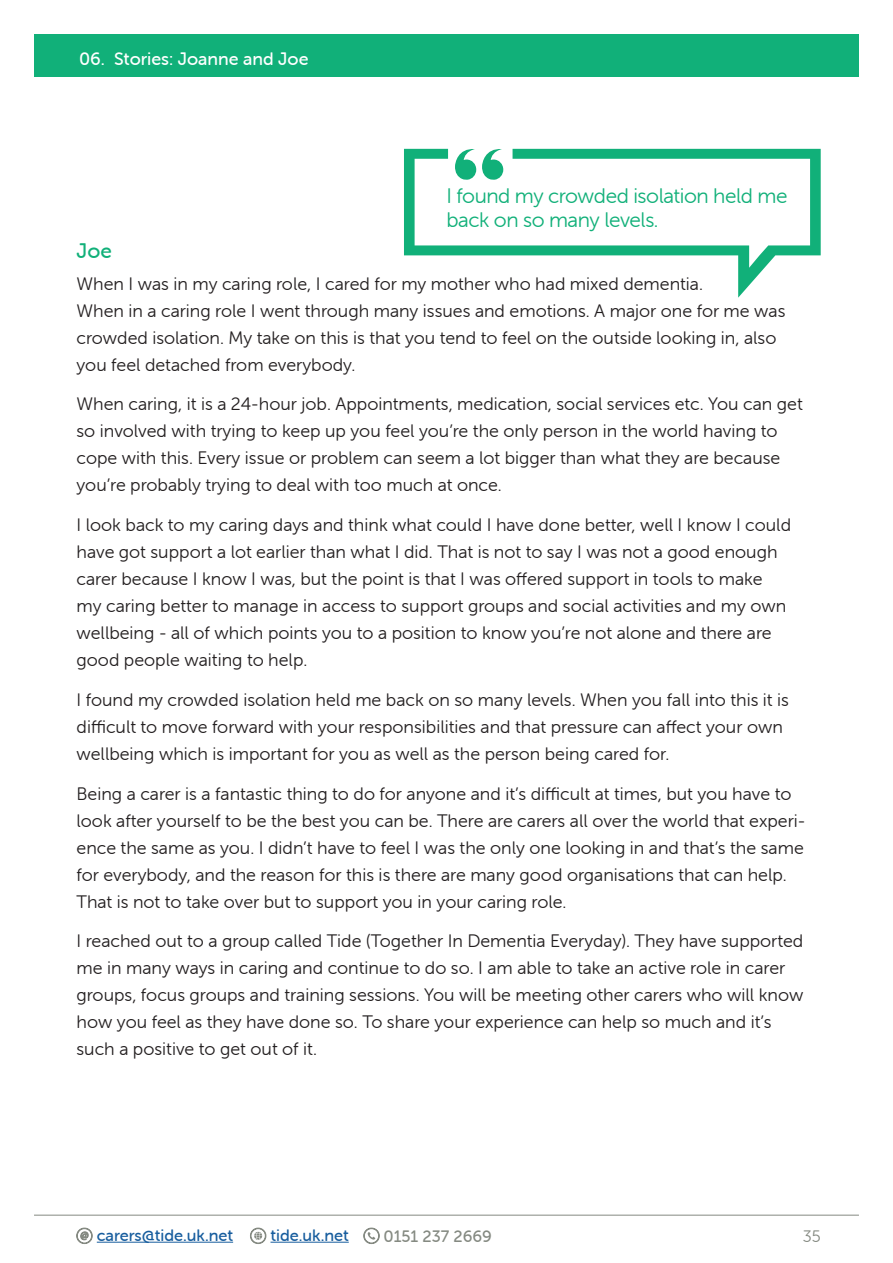
<style>
.page{position:relative;width:893px;height:1263px;background:#fff}
.page>*{position:absolute;margin:0;border:0;box-sizing:border-box;transform-origin:0 0}
.t1{font:21px/24px "Museo Sans Rounded 300";letter-spacing:-.02em;color:#11b079}
.t2{font:21px "Museo Sans Rounded 500";color:#11b079}
.t3{font:18px/27px "Museo Sans Rounded 300";color:#231f20}
.t4{font:18px "Museo Sans Rounded 500";color:#fff}
.t5{font:16.5px "Museo Sans Rounded 500";color:#175d9e}
.t6{font:16.5px "Museo Sans Rounded 500";color:#858a82}
.t7{font:16.5px "Museo Sans Rounded 300";color:#858a82}
</style>
<div class="page">
<hr style="left:270px;top:1242px;width:79px;height:1px;background:#175d9e">
<svg style="left:250px;top:1228px;width:16px;height:16px"></svg>
<hr style="left:97px;top:1242px;width:136px;height:1px;background:#175d9e">
<svg style="left:76px;top:1228px;width:17px;height:16px"></svg>
<svg style="left:363px;top:1228px;width:17px;height:16px"></svg>
<hr style="left:34px;top:1215px;width:825px;height:1px;background:#858a82">
<div style="left:34px;top:34px;width:825px;height:43px;background:#11b079"></div>
<svg style="left:404px;top:149px;width:417px;height:149px"></svg>
<p class="t4" style="left:79px;top:48px;width:231px">06. Stories: Joanne and Joe</p>
<p class="t1" style="left:446px;top:184px;width:342px">I found my crowded isolation held me back on so many levels.</p>
<p class="t2" style="left:77px;top:240px;width:37px">Joe</p>
<p class="t3" style="left:77px;top:270px;width:710px">When I was in my caring role, I cared for my mother who had mixed dementia.<br>When in a caring role I went through many issues and emotions. A major one for me was crowded isolation. My take on this is that you tend to feel on the outside looking in, also you feel detached from everybody.</p>
<p class="t3" style="left:77px;top:391px;width:728px">When caring, it is a 24-hour job. Appointments, medication, social services etc. You can get so involved with trying to keep up you feel you’re the only person in the world having to cope with this. Every issue or problem can seem a lot bigger than what they are because you’re probably trying to deal with too much at once.</p>
<p class="t3" style="left:77px;top:512px;width:716px">I look back to my caring days and think what could I have done better, well I know I could have got support a lot earlier than what I did. That is not to say I was not a good enough carer because I know I was, but the point is that I was offered support in tools to make my caring better to manage in access to support groups and social activities and my own wellbeing - all of which points you to a position to know you’re not alone and there are good people waiting to help.</p>
<p class="t3" style="left:77px;top:686px;width:714px">I found my crowded isolation held me back on so many levels. When you fall into this it is difficult to move forward with your responsibilities and that pressure can affect your own wellbeing which is important for you as well as the person being cared for.</p>
<p class="t3" style="left:77px;top:780px;width:730px">Being a carer is a fantastic thing to do for anyone and it’s difficult at times, but you have to look after yourself to be the best you can be. There are carers all over the world that experi&shy;ence the same as you. I didn’t have to feel I was the only one looking in and that’s the same for everybody, and the reason for this is there are many good organisations that can help.<br>That is not to take over but to support you in your caring role.</p>
<p class="t3" style="left:77px;top:928px;width:728px">I reached out to a group called Tide (Together In Dementia Everyday). They have supported me in many ways in caring and continue to do so. I am able to take an active role in carer groups, focus groups and training sessions. You will be meeting other carers who will know how you feel as they have done so. To share your experience can help so much and it’s such a positive to get out of it.</p>
<p class="t5" style="left:97px;top:1226px;width:138px">carers@tide.uk.net</p>
<p class="t5" style="left:270px;top:1226px;width:80px">tide.uk.net</p>
<p class="t6" style="left:383px;top:1227px;width:110px">0151 237 2669</p>
<p class="t7" style="left:803px;top:1227px;width:19px">35</p>
</div>
